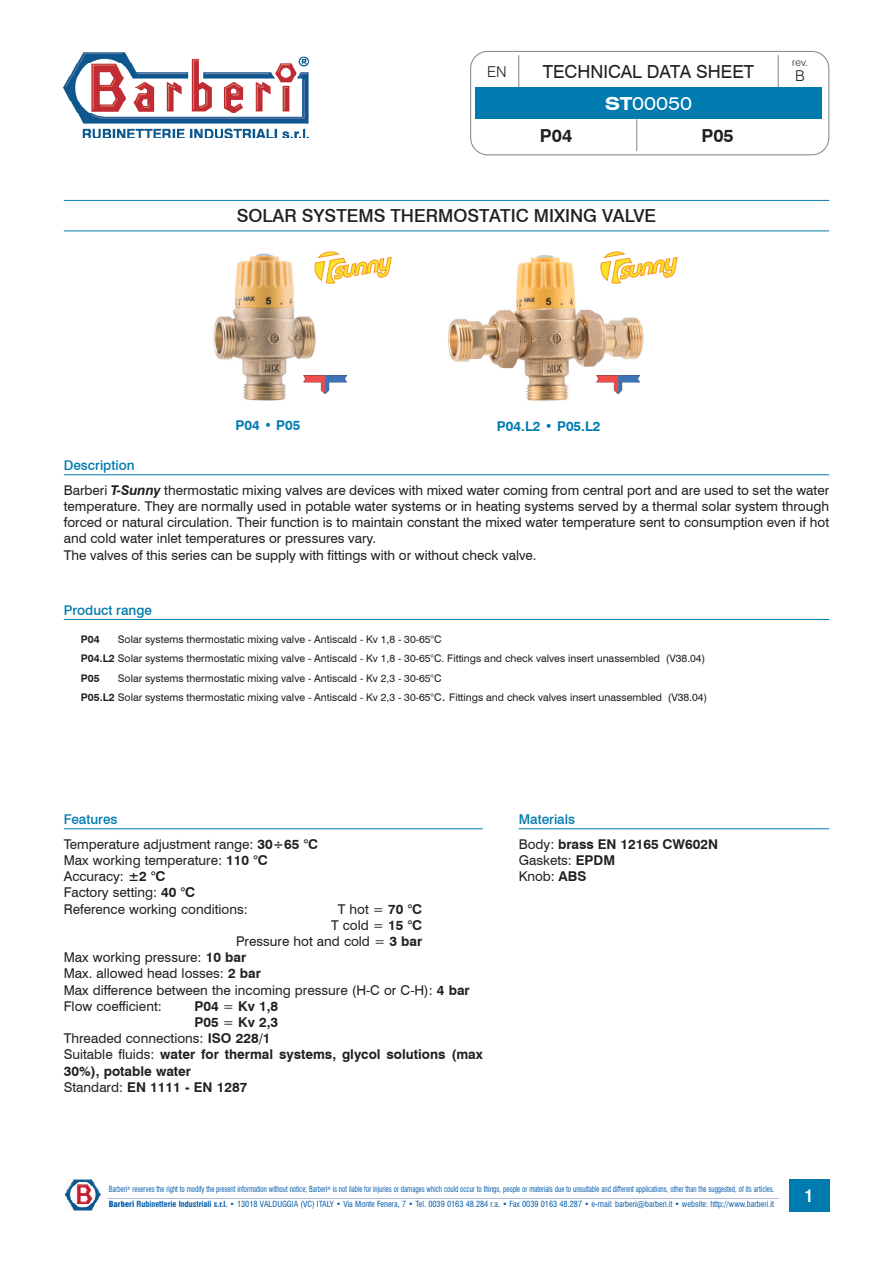
<style>
.page{position:relative;width:893px;height:1263px;background:#fff}
.page>*{position:absolute;margin:0;border:0;box-sizing:border-box;transform-origin:0 0}
.t1{font:500 18px "Swiss 721 BT";color:#231f20}
.t2{font:18px "Swiss 721 BT";color:#231f20}
.t3{font:expanded 18px "Swiss 721 BT";color:#fff}
.t4{font:700 18px "Swiss 721 BT";color:#231f20}
.t5{font:700 condensed 16.5px "Swiss 721 BT";color:#fff}
.t6{font:300 15px "Swiss 721 BT";color:#231f20}
.t7{font:13.5px/16.2px "Swiss 721 BT";color:#231f20}
.t8{font:700 13.5px/24.8px "Swiss 721 BT";color:#231f20}
.t9{font:700 13.5px "Swiss 721 BT";color:#007bb0}
.t10{font:500 13.5px "Swiss 721 BT";color:#007bb0}
.t11{font:10.5px/19.5px "Swiss 721 BT";color:#231f20}
.t12{font:300 10.5px "Swiss 721 BT";color:#231f20}
.t13{font:700 10.5px "Swiss 721 BT";color:#231f20}
.t14{font:condensed 8.25px "Swiss 721 BT";color:#015aaa;scale:.83 1}
.t15{font:condensed 8.25px "Swiss 721 BT";color:#015aaa}
.s1{font-weight:700}
.s2{font-weight:500;color:#007bb0}
.s3{font-weight:700;font-style:italic}
.s4{font-size:13.5px}
.s5{font-weight:400}
.s6{font-weight:900}
</style>
<div class="page">
<img style="left:448px;top:255px;width:196px;height:146px">
<img style="left:213px;top:253px;width:105px;height:148px">
<img style="left:304px;top:376px;width:42px;height:18px">
<svg style="left:315px;top:251px;width:77px;height:32px"></svg>
<svg style="left:601px;top:251px;width:76px;height:32px"></svg>
<img style="left:596px;top:376px;width:43px;height:18px">
<img style="left:64px;top:52px;width:246px;height:86px">
<div style="left:789px;top:1179px;width:40px;height:33px;background:#007bb0"></div>
<hr style="left:64px;top:200px;width:765px;height:1px;background:#007bb0">
<hr style="left:64px;top:231px;width:765px;height:1px;background:#007bb0">
<img style="left:64px;top:1179px;width:37px;height:31px">
<div style="left:470px;top:51px;width:359px;height:104px;border:1px solid #808285;border-radius:17px"></div>
<div style="left:475px;top:87px;width:347px;height:32px;background:#007bb0"></div>
<hr style="left:519px;top:55px;width:1px;height:32px;background:#808285">
<hr style="left:778px;top:55px;width:1px;height:32px;background:#808285">
<hr style="left:636px;top:119px;width:1px;height:32px;background:#808285">
<hr style="left:107px;top:1198px;width:672px;height:1px;background:#aebade">
<hr style="left:64px;top:474px;width:765px;height:1px;background:#007bb0">
<hr style="left:519px;top:828px;width:310px;height:1px;background:#007bb0">
<hr style="left:64px;top:619px;width:765px;height:1px;background:#007bb0">
<hr style="left:64px;top:828px;width:419px;height:1px;background:#007bb0">
<p class="t6" style="left:487px;top:62px;width:21px">EN</p>
<h1 class="t2" style="left:543px;top:61px;width:213px">TECHNICAL DATA SHEET</h1>
<h1 class="t3" style="left:605px;top:93px;width:89px"><span class="s1">ST</span>00050</h1>
<h1 class="t4" style="left:540px;top:125px;width:34px">P04</h1>
<h1 class="t4" style="left:701px;top:125px;width:34px">P05</h1>
<h1 class="t1" style="left:237px;top:205px;width:421px">SOLAR SYSTEMS THERMOSTATIC MIXING VALVE</h1>
<p class="t12" style="left:792px;top:56px;width:17px">rev.</p>
<p class="t6" style="left:795px;top:67px;width:11px">B</p>
<p class="t9" style="left:236px;top:417px;width:67px">P04 • P05</p>
<p class="t9" style="left:497px;top:418px;width:105px">P04.L2 • P05.L2</p>
<p class="t7" style="left:64px;top:453px;width:767px;line-height:24.8px"><span class="s2">Description<br></span>Barberi <span class="s3">T-Sunny</span> thermostatic mixing valves are devices with mixed water coming from central port and are used to set the water</p>
<p class="t7" style="left:64px;top:498px;width:767px">temperature. They are normally used in potable water systems or in heating systems served by a thermal solar system through forced or natural circulation. Their function is to maintain constant the mixed water temperature sent to consumption even if hot and cold water inlet temperatures or pressures vary.<br>The valves of this series can be supply with fittings with or without check valve.</p>
<p class="t10" style="left:64px;top:602px;width:90px">Product range</p>
<p class="t13" style="left:81px;top:633px;width:20px">P04</p>
<p class="t11" style="left:81px;top:629px;width:626px;text-indent:37px">Solar systems thermostatic mixing valve - Antiscald - Kv 1,8 - 30-65°C<br><span class="s1">P04.L2</span> Solar systems thermostatic mixing valve - Antiscald - Kv 1,8 - 30-65°C. Fittings and check valves insert unassembled (V38.04)<br><span class="s1">P05</span></p>
<p class="t11" style="left:81px;top:668px;width:628px;text-indent:37px">Solar systems thermostatic mixing valve - Antiscald - Kv 2,3 - 30-65°C<br><span class="s1">P05.L2</span> Solar systems thermostatic mixing valve - Antiscald - Kv 2,3 - 30-65°C<span class="s4">.</span> Fittings and check valves insert unassembled (V38.04)</p>
<p class="t7" style="left:64px;top:807px;width:256px;line-height:24.8px"><span class="s2">Features<br></span>Temperature adjustment range: <span class="s1">30÷65 °C</span></p>
<p class="t7" style="left:64px;top:852px;width:206px">Max working temperature: <span class="s1">110 °C<br></span>Accuracy: <span class="s1">±2 °C<br></span>Factory setting: <span class="s1">40 °C<br></span>Reference working conditions:</p>
<p class="t7" style="left:338px;top:901px;width:86px">T hot = <span class="s1">70 °C</span></p>
<p class="t7" style="left:331px;top:917px;width:93px">T cold = <span class="s1">15 °C</span></p>
<p class="t7" style="left:236px;top:933px;width:188px">Pressure hot and cold = <span class="s1">3 bar</span></p>
<p class="t7" style="left:64px;top:949px;width:184px">Max working pressure: <span class="s1">10 bar</span></p>
<p class="t7" style="left:64px;top:965px;width:199px">Max. allowed head losses: <span class="s1">2 bar</span></p>
<p class="t7" style="left:64px;top:982px;width:408px">Max difference between the incoming pressure (H-C or C-H): <span class="s1">4 bar</span></p>
<p class="t7" style="left:64px;top:998px;width:100px">Flow coefficient:</p>
<p class="t8" style="left:195px;top:993px;width:85px">P04 <span class="s5">=</span> Kv 1,8</p>
<p class="t8" style="left:194px;top:1010px;width:85px">P05 <span class="s5">=</span> Kv 2,3</p>
<p class="t7" style="left:64px;top:1030px;width:208px">Threaded connections: <span class="s1">ISO 228/1</span></p>
<p class="t8" style="left:64px;top:1042px;width:420px"><span class="s5">Suitable fluids:</span> water for thermal systems, glycol solutions (max</p>
<p class="t8" style="left:64px;top:1058px;width:129px">30%), potable water</p>
<p class="t8" style="left:64px;top:1074px;width:185px"><span class="s5">Standard:</span> EN 1111 - EN 1287</p>
<p class="t8" style="left:519px;top:807px;width:201px"><span class="s2">Materials<br></span><span class="s5">Body:</span> brass EN 12165 CW602N</p>
<p class="t7" style="left:519px;top:852px;width:98px">Gaskets: <span class="s1">EPDM<br></span>Knob: <span class="s1">ABS</span></p>
<p class="t14" style="left:109px;top:1184px;width:803px">Barberi<sup>®</sup> reserves the right to modify the present information without notice; Barberi<sup>®</sup> is not liable for injuries or damages which could occur to things, people or materials due to unsuitable and different applications, other than the suggested, of its articles.</p>
<p class="t15" style="left:109px;top:1199px;width:667px"><span class="s6">Barberi</span> <span class="s1">Rubinetterie Industriali s.r.l.</span> • 13018 VALDUGGIA (VC) ITALY • Via Monte Fenera, 7 • Tel. 0039 0163 48.284 r.a. • Fax 0039 0163 48.287 • e-mail: barberi@barberi.it • website: http://www.barberi.it</p>
<p class="t5" style="left:805px;top:1186px;width:10px">1</p>
</div>
